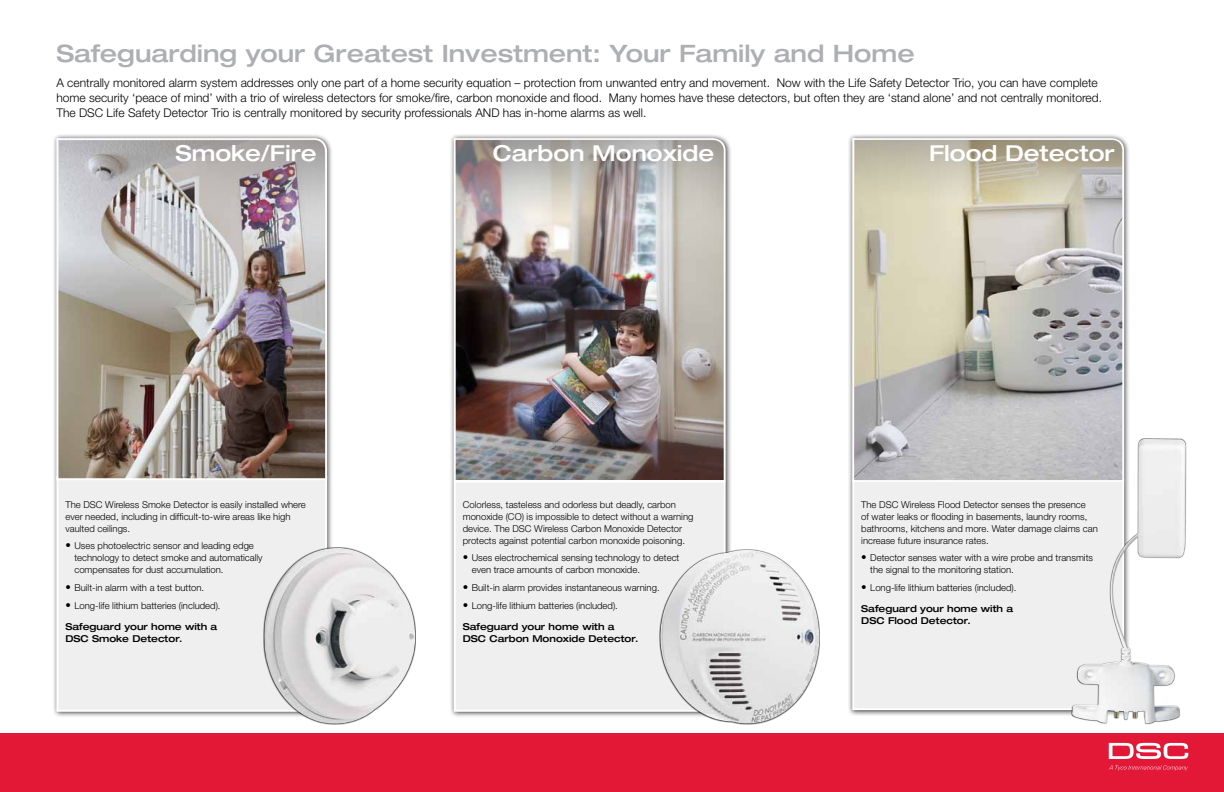
<style>
.page{position:relative;width:1224px;height:792px;background:#fff}
.page>*{position:absolute;margin:0;border:0;box-sizing:border-box;transform-origin:0 0}
.t1{font:500 expanded 24px "Helvetica Neue LT Pro";color:#adafb2}
.t2{font:500 expanded 22px "Helvetica Neue LT Pro";color:#fff}
.t3{font:300 12px/15px "Helvetica Neue LT Pro";color:#000}
.t4{font:300 9.5px/12px "Helvetica Neue LT Pro";color:#000}
.t5{font:500 expanded 9.5px/12px "Helvetica Neue LT Pro";color:#000}
.s1{font-weight:400;font-stretch:expanded;font-size:11px}
</style>
<div class="page">
<div style="left:52px;top:134px;width:281px;height:584px;background:#000;opacity:.75"></div>
<div style="left:56px;top:476px;width:271px;height:236px;background:#efeff0;border:2px solid #fff"></div>
<img style="left:55px;top:137px;width:273px;height:344px">
<div style="left:449px;top:134px;width:283px;height:584px;background:#000;opacity:.75"></div>
<div style="left:454px;top:481px;width:272px;height:231px;background:#efeff0;border:2px solid #fff"></div>
<img style="left:453px;top:137px;width:274px;height:346px">
<svg style="left:456px;top:140px;width:268px;height:103px;background:#b9b3b0"></svg>
<img style="left:59px;top:140px;width:266px;height:103px">
<div style="left:848px;top:134px;width:283px;height:582px;background:#000;opacity:.75"></div>
<div style="left:852px;top:479px;width:272px;height:231px;background:#efeff0;border:2px solid #fff"></div>
<svg style="left:851px;top:137px;width:274px;height:346px;background:#bcbbb5"></svg>
<svg style="left:855px;top:140px;width:267px;height:103px;background:#c6c1ae"></svg>
<div style="left:0;top:734px;width:1224px;height:58px;background:#e31837"></div>
<svg style="left:1109px;top:743px;width:79px;height:16px"></svg>
<svg style="left:1109px;top:765px;width:79px;height:6px"></svg>
<img style="left:659px;top:550px;width:161px;height:175px">
<img style="left:264px;top:548px;width:151px;height:177px">
<div style="left:1071px;top:438px;width:116px;height:286px;background:#000;opacity:.75"></div>
<img style="left:1072px;top:439px;width:114px;height:284px">
<h1 class="t1" style="left:56px;top:39px;width:860px">Safeguarding your Greatest Investment: Your Family and Home</h1>
<p class="t3" style="left:56px;top:75px;width:1047px">A centrally monitored alarm system addresses only one part of a home security equation – protection from unwanted entry and movement. Now with the Life Safety Detector Trio, you can have complete home security ‘peace of mind’ with a trio of wireless detectors for smoke/fire, carbon monoxide and flood. Many homes have these detectors, but often they are ‘stand alone’ and not centrally monitored.<br>The DSC Life Safety Detector Trio is centrally monitored by security professionals AND has in-home alarms as well.</p>
<h2 class="t2" style="left:175px;top:139px;width:143px">Smoke/Fire</h2>
<h2 class="t2" style="left:929px;top:139px;width:187px">Flood Detector</h2>
<h2 class="t2" style="left:493px;top:139px;width:223px">Carbon Monoxide</h2>
<p class="t4" style="left:65px;top:498px;width:242px">The DSC Wireless Smoke Detector is easily installed where ever needed, including in difficult-to-wire areas like high vaulted ceilings.</p>
<p class="t4" style="left:74px;top:540px;width:190px;text-indent:-9px"><span class="s1">•</span> Uses photoelectric sensor and leading edge technology to detect smoke and automatically compensates for dust accumulation.</p>
<p class="t4" style="left:65px;top:581px;width:140px"><span class="s1">•</span> Built-in alarm with a test button.</p>
<p class="t4" style="left:65px;top:599px;width:157px"><span class="s1">•</span> Long-life lithium batteries (included).</p>
<p class="t5" style="left:65px;top:620px;width:153px">Safeguard your home with a<br>DSC Smoke Detector.</p>
<p class="t4" style="left:463px;top:498px;width:232px">Colorless, tasteless and odorless but deadly, carbon monoxide (CO) is impossible to detect without a warning device. The DSC Wireless Carbon Monoxide Detector protects against potential carbon monoxide poisoning.</p>
<p class="t4" style="left:472px;top:552px;width:209px;text-indent:-9px"><span class="s1">•</span> Uses electrochemical sensing technology to detect even trace amounts of carbon monoxide.</p>
<p class="t4" style="left:463px;top:581px;width:198px"><span class="s1">•</span> Built-in alarm provides instantaneous warning.</p>
<p class="t4" style="left:463px;top:599px;width:157px"><span class="s1">•</span> Long-life lithium batteries (included).</p>
<p class="t5" style="left:463px;top:620px;width:177px">Safeguard your home with a<br>DSC Carbon Monoxide Detector.</p>
<p class="t4" style="left:861px;top:498px;width:238px">The DSC Wireless Flood Detector senses the presence<br>of water leaks or flooding in basements, laundry rooms, bathrooms, kitchens and more. Water damage claims can increase future insurance rates.</p>
<p class="t4" style="left:870px;top:552px;width:224px;text-indent:-9px"><span class="s1">•</span> Detector senses water with a wire probe and transmits the signal to the monitoring station.</p>
<p class="t4" style="left:861px;top:581px;width:157px"><span class="s1">•</span> Long-life lithium batteries (included).</p>
<p class="t5" style="left:861px;top:602px;width:153px">Safeguard your home with a<br>DSC Flood Detector.</p>
</div>
